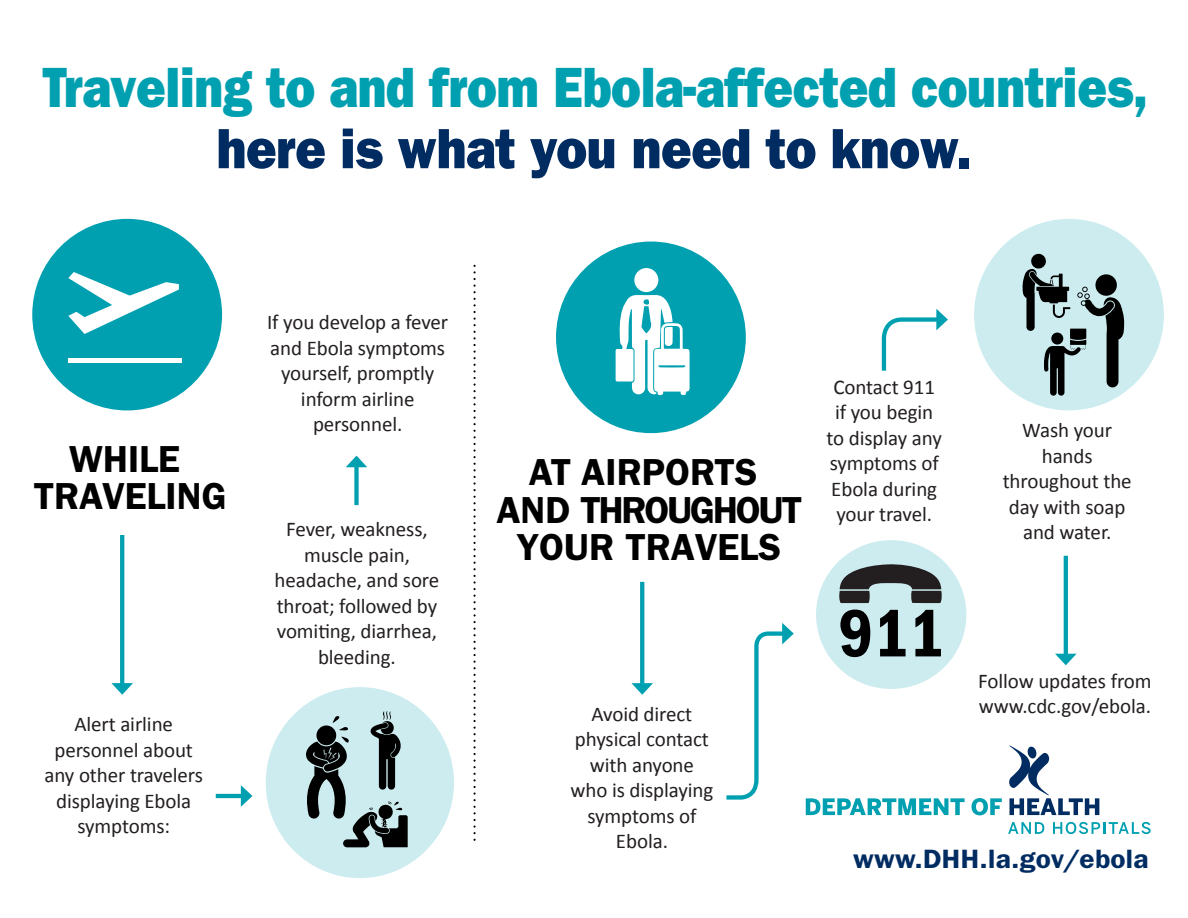
<style>
.page{position:relative;width:1188px;height:918px;background:#fff}
.page>*{position:absolute;margin:0;border:0;box-sizing:border-box;transform-origin:0 0}
.t1{font:600 condensed 69.3px "Franklin Gothic";color:#000}
.Title_Copy{font:800 57px "Franklin Gothic";letter-spacing:-.005em;color:#00a0b0;scale:.87 1}
.Title_Copy-2{font:800 57px "Franklin Gothic";letter-spacing:-.01em;color:#002c62;scale:.9 1}
.t2{font:600 37.8px/37.3px "Franklin Gothic";color:#000;text-align:center}
.Marker_Text{font:600 26.7px "Franklin Gothic";letter-spacing:.01em;color:#002c62;scale:1.05 1}
.Graphic_Text{font:21px/25.5px "Calibri";letter-spacing:-.005em;color:#231f20;text-align:center}
</style>
<div class="page">
<svg style="left:806px;top:798px;width:159px;height:17px"></svg>
<svg style="left:972px;top:798px;width:30px;height:17px"></svg>
<svg style="left:1008px;top:822px;width:36px;height:12px"></svg>
<svg style="left:1053px;top:822px;width:98px;height:12px"></svg>
<svg style="left:1009px;top:745px;width:90px;height:70px"></svg>
<div style="left:556px;top:242px;width:190px;height:191px;background:#00a0b0;border-radius:50%"></div>
<div style="left:634px;top:268px;width:24px;height:24px;background:#fff;border-radius:50%"></div>
<svg style="left:616px;top:295px;width:74px;height:100px"></svg>
<div style="left:32px;top:219px;width:190px;height:191px;background:#00a0b0;border-radius:50%"></div>
<svg style="left:68px;top:272px;width:111px;height:62px"></svg>
<hr style="left:68px;top:359px;width:114px;height:4px;background:#fff">
<hr style="left:216px;top:794px;width:29px;height:4px;background:#00a0b0">
<svg style="left:241px;top:785px;width:11px;height:22px"></svg>
<svg style="left:881px;top:309px;width:67px;height:62px"></svg>
<hr style="left:1064px;top:556px;width:4px;height:99px;background:#00a0b0">
<svg style="left:1055px;top:654px;width:22px;height:11px"></svg>
<svg style="left:120px;top:535px;width:4px;height:148px"></svg>
<svg style="left:111px;top:683px;width:22px;height:12px"></svg>
<div style="left:266px;top:687px;width:188px;height:191px;background:#cdecef;border-radius:50%"></div>
<div style="left:974px;top:219px;width:190px;height:191px;background:#cdecef;border-radius:50%"></div>
<svg style="left:1022px;top:253px;width:103px;height:143px"></svg>
<div style="left:1051px;top:333px;width:12px;height:12px;background:#000;border-radius:50%"></div>
<div style="left:354px;top:463px;width:5px;height:42px;background:#00a0b0"></div>
<svg style="left:346px;top:456px;width:21px;height:11px"></svg>
<svg style="left:473px;top:264px;width:3px;height:576px"></svg>
<div style="left:816px;top:540px;width:150px;height:149px;background:#cdecef;border-radius:50%"></div>
<svg style="left:640px;top:582px;width:4px;height:101px"></svg>
<svg style="left:631px;top:683px;width:22px;height:12px"></svg>
<svg style="left:726px;top:623px;width:68px;height:177px"></svg>
<svg style="left:306px;top:711px;width:102px;height:136px"></svg>
<svg style="left:839px;top:564px;width:103px;height:39px"></svg>
<p class="Title_Copy" style="left:42px;top:54px;width:1272px">Traveling to and from Ebola-affected countries,</p>
<p class="Title_Copy-2" style="left:217px;top:115px;width:840px">here is what you need to know.</p>
<p class="t2" style="left:34px;top:441px;width:194px">WHILE<br>TRAVELING</p>
<p class="Graphic_Text" style="left:44px;top:712px;width:160px">Alert airline personnel about any other travelers displaying Ebola symptoms:</p>
<p class="Graphic_Text" style="left:267px;top:310px;width:183px">If you develop a fever and Ebola symptoms yourself, promptly inform airline personnel.</p>
<p class="Graphic_Text" style="left:275px;top:517px;width:166px">Fever, weakness, muscle pain, headache, and sore throat; followed by vomiting, diarrhea, bleeding.</p>
<p class="t2" style="left:496px;top:454px;width:307px">AT AIRPORTS<br>AND THROUGHOUT<br>YOUR TRAVELS</p>
<p class="Graphic_Text" style="left:571px;top:701px;width:144px">Avoid direct physical contact with anyone who is displaying symptoms of<br>Ebola.</p>
<p class="Graphic_Text" style="left:827px;top:374px;width:117px">Contact 911 if you begin to display any symptoms of<br>Ebola during your travel.</p>
<p class="t1" style="left:838px;top:594px;width:108px">911</p>
<p class="Graphic_Text" style="left:1003px;top:418px;width:131px">Wash your hands throughout the day with soap and water.</p>
<p class="Graphic_Text" style="left:978px;top:668px;width:175px;text-align:left">Follow updates from www.cdc.gov/ebola.</p>
<p class="Marker_Text" style="left:853px;top:843px;width:283px">www.DHH.la.gov/ebola</p>
</div>
